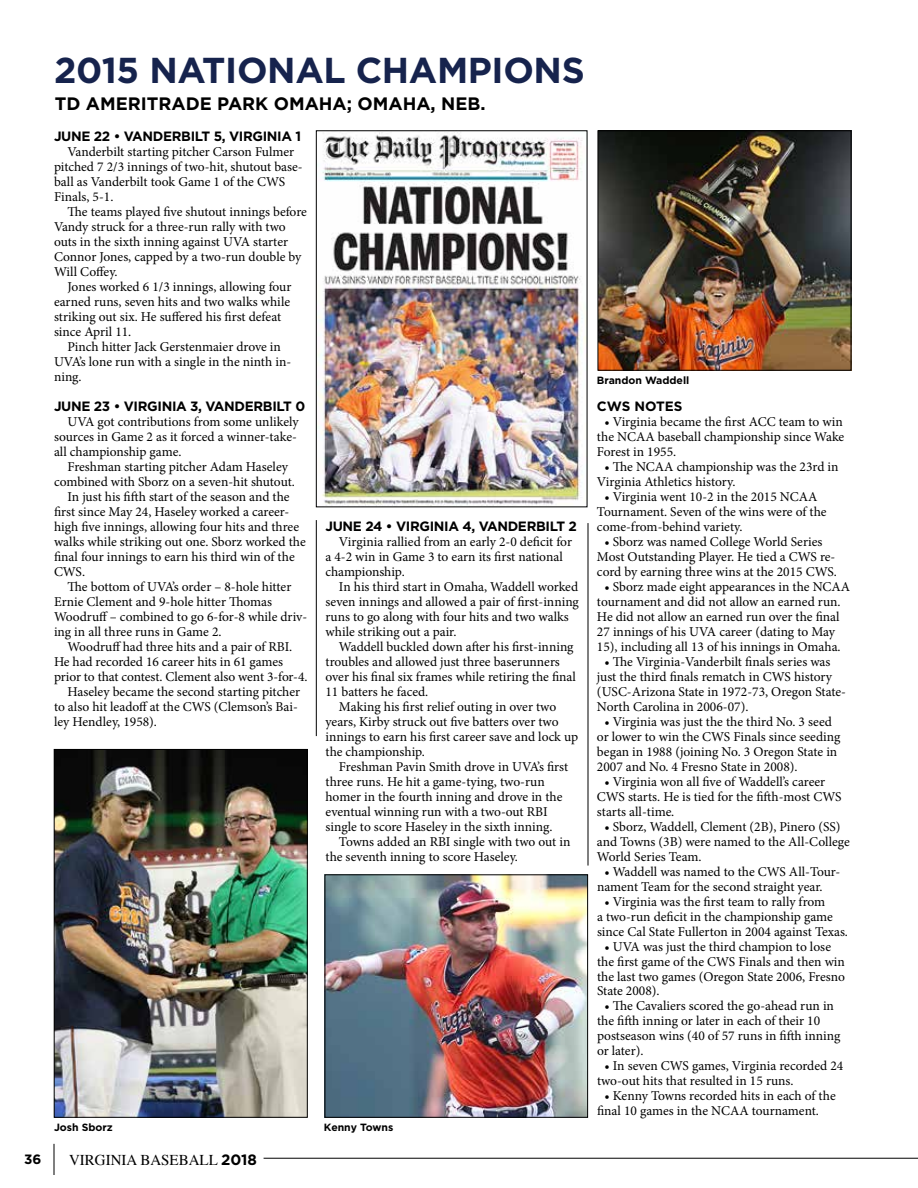
<style>
.page{position:relative;width:918px;height:1188px;background:#fff}
.page>*{position:absolute;margin:0;border:0;box-sizing:border-box;transform-origin:0 0}
.t1{font:700 36px "Gotham";letter-spacing:-.01em;color:#16234d}
.t2{font:700 18px "Gotham";color:#000}
.t3{font:700 18px "Gotham";letter-spacing:.095em;color:#000}
.t4{font:15px "Times";color:#000}
.t5{font:13.5px/15px "Minion Pro";color:#000}
.t6{font:700 13.5px "Gotham";letter-spacing:-.025em;color:#000}
.t7{font:700 13.5px "Gotham";letter-spacing:-.005em;color:#000}
.t8{font:700 10.5px "Gotham";color:#000}
.s1{font-family:"Gotham";font-weight:700}
</style>
<div class="page">
<hr style="left:264px;top:1158px;width:654px;height:1px;background:#000">
<hr style="left:54px;top:1144px;width:1px;height:31px;background:#000">
<img style="left:318px;top:133px;width:267px;height:372px">
<hr style="left:588px;top:523px;width:1px;height:343px;background:#000">
<hr style="left:316px;top:520px;width:1px;height:216px;background:#000">
<img style="left:56px;top:751px;width:250px;height:365px">
<div style="left:54px;top:749px;width:254px;height:369px;border:1px solid #000"></div>
<img style="left:600px;top:133px;width:249px;height:235px">
<div style="left:598px;top:131px;width:253px;height:239px;border:1px solid #000"></div>
<img style="left:327px;top:877px;width:259px;height:239px">
<div style="left:325px;top:875px;width:263px;height:243px;border:1px solid #000"></div>
<h1 class="t1" style="left:54px;top:46px;width:121px">2015 NATIONAL</h1>
<h1 class="t1" style="left:356px;top:46px;width:159px">CHAMPIONS</h1>
<h2 class="t2" style="left:55px;top:92px;width:74px">TD AMERITRADE</h2>
<h2 class="t2" style="left:217px;top:92px;width:26px">PARK</h2>
<h2 class="t3" style="left:274px;top:92px;width:181px">OMAHA; OMAHA, NEB</h2>
<h2 class="t2" style="left:480px;top:92px;width:7px">.</h2>
<p class="t6" style="left:54px;top:128px;width:249px">JUNE 22 • VANDERBILT 5, VIRGINIA 1</p>
<p class="t5" style="left:54px;top:145px;width:250px;text-indent:14px">Vanderbilt starting pitcher Carson Fulmer pitched 7 2/3 innings of two-hit, shutout base&shy;ball as Vanderbilt took Game 1 of the CWS Finals, 5-1.</p>
<p class="t5" style="left:54px;top:205px;width:254px;text-indent:14px">The teams played five shutout innings before Vandy struck for a three-run rally with two outs in the sixth inning against UVA starter Connor Jones, capped by a two-run double by Will Coffey.</p>
<p class="t5" style="left:54px;top:280px;width:239px;text-indent:14px">Jones worked 6 1/3 innings, allowing four earned runs, seven hits and two walks while striking out six. He suffered his first defeat since April 11.</p>
<p class="t5" style="left:54px;top:340px;width:239px;text-indent:14px">Pinch hitter Jack Gerstenmaier drove in<br>UVA’s lone run with a single in the ninth in&shy;ning.</p>
<p class="t6" style="left:54px;top:398px;width:253px">JUNE 23 • VIRGINIA 3, VANDERBILT 0</p>
<p class="t5" style="left:54px;top:415px;width:246px;text-indent:14px">UVA got contributions from some unlikely sources in Game 2 as it forced a winner-take&shy;all championship game.</p>
<p class="t5" style="left:68px;top:460px;width:222px">Freshman starting pitcher Adam Haseley</p>
<p class="t5" style="left:54px;top:475px;width:242px">combined with Sborz on a seven-hit shutout.</p>
<p class="t5" style="left:68px;top:490px;width:224px">In just his fifth start of the season and the</p>
<p class="t5" style="left:54px;top:505px;width:237px">first since May 24, Haseley worked a career-</p>
<p class="t5" style="left:54px;top:520px;width:247px">high five innings, allowing four hits and three</p>
<p class="t5" style="left:54px;top:535px;width:253px">walks while striking out one. Sborz worked the</p>
<p class="t5" style="left:54px;top:550px;width:242px">final four innings to earn his third win of the</p>
<p class="t5" style="left:54px;top:565px;width:33px">CWS.</p>
<p class="t5" style="left:68px;top:580px;width:225px">The bottom of UVA’s order – 8-hole hitter</p>
<p class="t5" style="left:54px;top:595px;width:220px">Ernie Clement and 9-hole hitter Thomas</p>
<p class="t5" style="left:54px;top:610px;width:255px">Woodruff – combined to go 6-for-8 while driv-</p>
<p class="t5" style="left:54px;top:625px;width:169px">ing in all three runs in Game 2.</p>
<p class="t5" style="left:68px;top:640px;width:226px">Woodruff had three hits and a pair of RBI.</p>
<p class="t5" style="left:54px;top:655px;width:231px">He had recorded 16 career hits in 61 games</p>
<p class="t5" style="left:54px;top:670px;width:255px">prior to that contest. Clement also went 3-for-4.</p>
<p class="t5" style="left:68px;top:685px;width:234px">Haseley became the second starting pitcher</p>
<p class="t5" style="left:54px;top:700px;width:245px">to also hit leadoff at the CWS (Clemson’s Bai-</p>
<p class="t5" style="left:54px;top:715px;width:105px">ley Hendley, 1958).</p>
<p class="t6" style="left:325px;top:517px;width:253px">JUNE 24 • VIRGINIA 4, VANDERBILT 2</p>
<p class="t5" style="left:325px;top:534px;width:248px;text-indent:14px">Virginia rallied from an early 2-0 deficit for a 4-2 win in Game 3 to earn its first national championship.</p>
<p class="t5" style="left:325px;top:579px;width:255px;text-indent:14px">In his third start in Omaha, Waddell worked seven innings and allowed a pair of first-inning runs to go along with four hits and two walks while striking out a pair.</p>
<p class="t5" style="left:325px;top:639px;width:252px;text-indent:14px">Waddell buckled down after his first-inning troubles and allowed just three baserunners over his final six frames while retiring the final 11 batters he faced.</p>
<p class="t5" style="left:325px;top:699px;width:254px;text-indent:14px">Making his first relief outing in over two years, Kirby struck out five batters over two innings to earn his first career save and lock up the championship.</p>
<p class="t5" style="left:325px;top:759px;width:244px;text-indent:14px">Freshman Pavin Smith drove in UVA’s first three runs. He hit a game-tying, two-run homer in the fourth inning and drove in the eventual winning run with a two-out RBI single to score Haseley in the sixth inning.</p>
<p class="t5" style="left:325px;top:834px;width:246px;text-indent:14px">Towns added an RBI single with two out in the seventh inning to score Haseley.</p>
<p class="t8" style="left:54px;top:1121px;width:60px">JOSH SBORZ</p>
<p class="t8" style="left:324px;top:1121px;width:71px">KENNY TOWNS</p>
<p class="t6" style="left:24px;top:1151px;width:19px">36</p>
<p class="t4" style="left:69px;top:1146px;width:189px">VIRGINIA BASEBALL <span class="s1">2018</span></p>
<p class="t8" style="left:597px;top:373px;width:94px">BRANDON WADDELL</p>
<p class="t7" style="left:597px;top:397px;width:87px">CWS NOTES</p>
<p class="t5" style="left:597px;top:414px;width:249px;text-align:justify;text-indent:8px">• Virginia became the first ACC team to win the NCAA baseball championship since Wake Forest in 1955.</p>
<p class="t5" style="left:597px;top:459px;width:243px;text-indent:8px">• The NCAA championship was the 23rd in<br>Virginia Athletics history.</p>
<p class="t5" style="left:597px;top:489px;width:231px;text-indent:8px">• Virginia went 10-2 in the 2015 NCAA<br>Tournament. Seven of the wins were of the come-from-behind variety.</p>
<p class="t5" style="left:597px;top:534px;width:241px;text-align:center">• Sborz was named College World Series<br>Most Outstanding Player. He tied a CWS re&shy;cord by earning three wins at the 2015 CWS.</p>
<p class="t5" style="left:597px;top:579px;width:255px;text-indent:8px">• Sborz made eight appearances in the NCAA tournament and did not allow an earned run.<br>He did not allow an earned run over the final 27 innings of his UVA career (dating to May 15), including all 13 of his innings in Omaha.</p>
<p class="t5" style="left:597px;top:654px;width:251px;text-indent:8px">• The Virginia-Vanderbilt finals series was just the third finals rematch in CWS history (USC-Arizona State in 1972-73, Oregon State-North Carolina in 2006-07).</p>
<p class="t5" style="left:597px;top:714px;width:245px;text-indent:8px">• Virginia was just the the third No. 3 seed or lower to win the CWS Finals since seeding began in 1988 (joining No. 3 Oregon State in 2007 and No. 4 Fresno State in 2008).</p>
<p class="t5" style="left:597px;top:774px;width:246px;text-indent:8px">• Virginia won all five of Waddell’s career<br>CWS starts. He is tied for the fifth-most CWS starts all-time.</p>
<p class="t5" style="left:597px;top:819px;width:254px;text-indent:8px">• Sborz, Waddell, Clement (2B), Pinero (SS) and Towns (3B) were named to the All-College<br>World Series Team.</p>
<p class="t5" style="left:597px;top:864px;width:245px;text-indent:7px">• Waddell was named to the CWS All-Tour&shy;nament Team for the second straight year.</p>
<p class="t5" style="left:597px;top:894px;width:253px;text-indent:8px">• Virginia was the first team to rally from<br>a two-run deficit in the championship game since Cal State Fullerton in 2004 against Texas.</p>
<p class="t5" style="left:597px;top:939px;width:250px;text-indent:8px">• UVA was just the third champion to lose the first game of the CWS Finals and then win the last two games (Oregon State 2006, Fresno State 2008).</p>
<p class="t5" style="left:597px;top:999px;width:245px;text-indent:8px">• The Cavaliers scored the go-ahead run in the fifth inning or later in each of their 10 postseason wins (40 of 57 runs in fifth inning or later).</p>
<p class="t5" style="left:597px;top:1059px;width:248px;text-indent:8px">• In seven CWS games, Virginia recorded 24 two-out hits that resulted in 15 runs.</p>
<p class="t5" style="left:597px;top:1089px;width:240px;text-indent:8px">• Kenny Towns recorded hits in each of the final 10 games in the NCAA tournament.</p>
</div>
